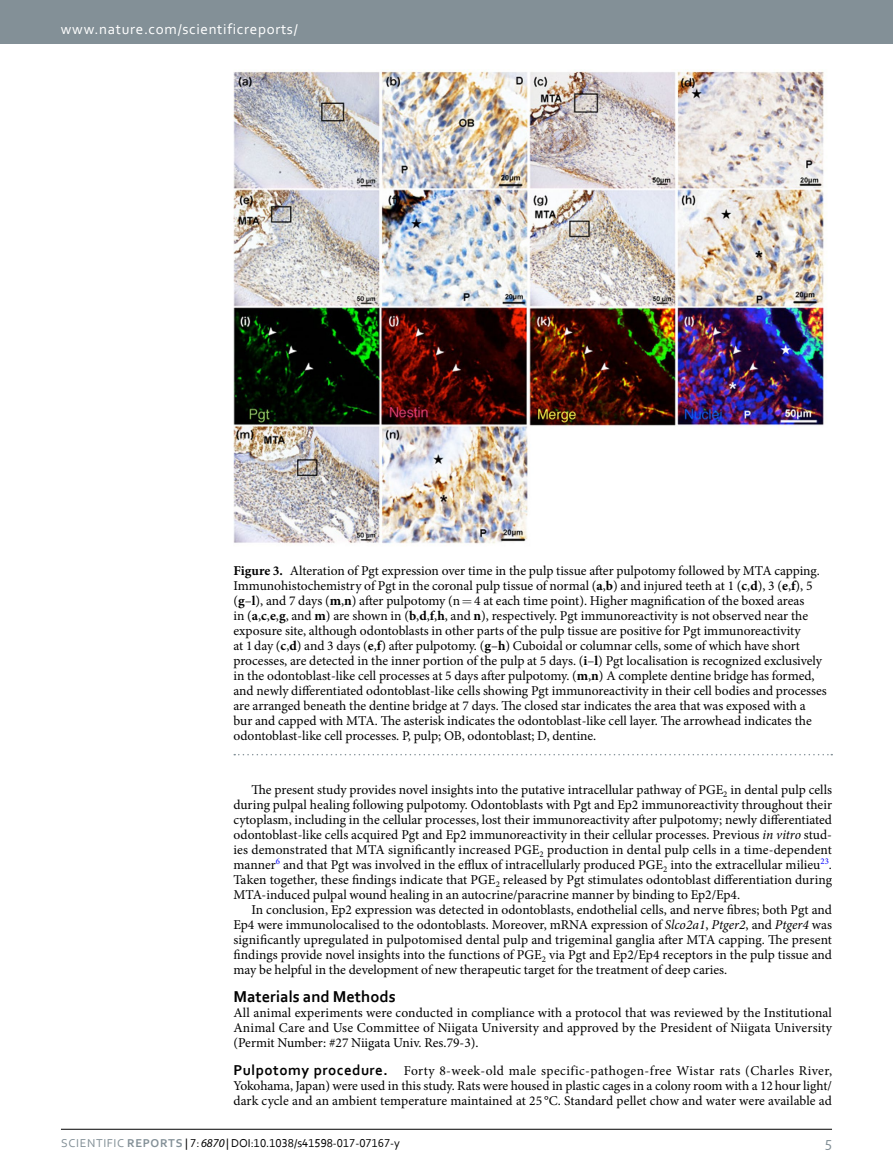
<style>
.page{position:relative;width:893px;height:1174px;background:#fff}
.page>*{position:absolute;margin:0;border:0;box-sizing:border-box;transform-origin:0 0}
.t1{font:700 16.5px "Corbel";color:#000}
.t2{font:15px "Corbel 2";letter-spacing:.045em;color:#fff}
.t3{font:15px "Corbel 2";color:#839097}
.t4{font:13.5px/15px "Minion Pro";color:#000;text-align:justify}
.t5{font:12px "Corbel";color:#000}
.s1{font-weight:700}
.s2{font-style:italic}
.s3{font-family:"Corbel";font-weight:700;font-size:15px}
.s4{font-family:"Corbel 2";color:#839097}
.s5{font-family:"Corbel Bold 2";color:#839097}
.s6{font-family:"Myriad Pro";font-style:italic}
</style>
<div class="page">
<div style="left:0;top:0;width:893px;height:43px;background:#839097"></div>
<hr style="left:61px;top:1129px;width:771px;height:1px;background:#000">
<img style="left:233px;top:70px;width:593px;height:474px">
<svg style="left:234px;top:754px;width:598px;height:1px"></svg>
<p class="t2" style="left:61px;top:19px;width:238px">www.nature.com/scientificreports/</p>
<p class="t4" style="left:233px;top:563px;width:595px;text-align:left"><span class="s1">Figure 3.</span> Alteration of Pgt expression over time in the pulp tissue after pulpotomy followed by MTA capping.<br>Immunohistochemistry of Pgt in the coronal pulp tissue of normal (<span class="s1">a</span>,<span class="s1">b</span>) and injured teeth at 1 (<span class="s1">c</span>,<span class="s1">d</span>), 3 (<span class="s1">e</span>,<span class="s1">f</span>), 5 (<span class="s1">g</span>–<span class="s1">l</span>), and 7 days (<span class="s1">m</span>,<span class="s1">n</span>) after pulpotomy (n 4 at each time point). Higher magnification of the boxed areas<br>in (<span class="s1">a</span>,<span class="s1">c</span>,<span class="s1">e</span>,<span class="s1">g</span>, and <span class="s1">m</span>) are shown in (<span class="s1">b</span>,<span class="s1">d</span>,<span class="s1">f</span>,<span class="s1">h</span>, and <span class="s1">n</span>), respectively. Pgt immunoreactivity is not observed near the exposure site, although odontoblasts in other parts of the pulp tissue are positive for Pgt immunoreactivity<br>at 1day (<span class="s1">c</span>,<span class="s1">d</span>) and 3 days (<span class="s1">e</span>,<span class="s1">f</span>) after pulpotomy. (<span class="s1">g</span>–<span class="s1">h</span>) Cuboidal or columnar cells, some of which have short processes, are detected in the inner portion of the pulp at 5 days. (<span class="s1">i</span>–<span class="s1">l</span>) Pgt localisation is recognized exclusively in the odontoblast-like cell processes at 5 days after pulpotomy. (<span class="s1">m</span>,<span class="s1">n</span>) A complete dentine bridge has formed, and newly differentiated odontoblast-like cells showing Pgt immunoreactivity in their cell bodies and processes are arranged beneath the dentine bridge at 7 days. The closed star indicates the area that was exposed with a bur and capped with MTA. The asterisk indicates the odontoblast-like cell layer. The arrowhead indicates the odontoblast-like cell processes. P, pulp; OB, odontoblast; D, dentine.</p>
<p class="t4" style="left:233px;top:782px;width:600px;text-indent:18px">The present study provides novel insights into the putative intracellular pathway of PGE<sub>2</sub> in dental pulp cells during pulpal healing following pulpotomy. Odontoblasts with Pgt and Ep2 immunoreactivity throughout their cytoplasm, including in the cellular processes, lost their immunoreactivity after pulpotomy; newly differentiated odontoblast-like cells acquired Pgt and Ep2 immunoreactivity in their cellular processes. Previous <span class="s2">in vitro</span> stud&shy;ies demonstrated that MTA significantly increased PGE<sub>2</sub> production in dental pulp cells in a time-dependent manner<sup>6</sup> and that Pgt was involved in the efflux of intracellularly produced PGE<sub>2</sub> into the extracellular milieu<sup>23</sup>.<br>Taken together, these findings indicate that PGE<sub>2</sub> released by Pgt stimulates odontoblast differentiation during MTA-induced pulpal wound healing in an autocrine/paracrine manner by binding to Ep2/Ep4.</p>
<p class="t4" style="left:233px;top:902px;width:600px;text-indent:18px">In conclusion, Ep2 expression was detected in odontoblasts, endothelial cells, and nerve fibres; both Pgt and Ep4 were immunolocalised to the odontoblasts. Moreover, mRNA expression of <span class="s2">Slco2a1</span>, <span class="s2">Ptger2</span>, and <span class="s2">Ptger4</span> was significantly upregulated in pulpotomised dental pulp and trigeminal ganglia after MTA capping. The present findings provide novel insights into the functions of PGE<sub>2</sub> via Pgt and Ep2/Ep4 receptors in the pulp tissue and may be helpful in the development of new therapeutic target for the treatment of deep caries.</p>
<p class="t1" style="left:233px;top:986px;width:164px">Materials and Methods</p>
<p class="t4" style="left:233px;top:1005px;width:600px">All animal experiments were conducted in compliance with a protocol that was reviewed by the Institutional Animal Care and Use Committee of Niigata University and approved by the President of Niigata University (Permit Number: #27 Niigata Univ. Res.79-3).</p>
<p class="t4" style="left:233px;top:1063px;width:600px"><span class="s3">Pulpotomy procedure.</span> Forty 8-week-old male specific-pathogen-free Wistar rats (Charles River, Yokohama, Japan) were used in this study. Rats were housed in plastic cages in a colony room with a 12 hour light/ dark cycle and an ambient temperature maintained at 25 °C. Standard pellet chow and water were available ad</p>
<p class="t5" style="left:61px;top:1135px;width:340px"><span class="s4">SCiENTifiC</span> <span class="s5">REPORTS</span> | 7: <span class="s6">6870</span> | DOI:10.1038/s41598-017-07167-y</p>
<p class="t3" style="left:825px;top:1132px;width:9px">5</p>
</div>
